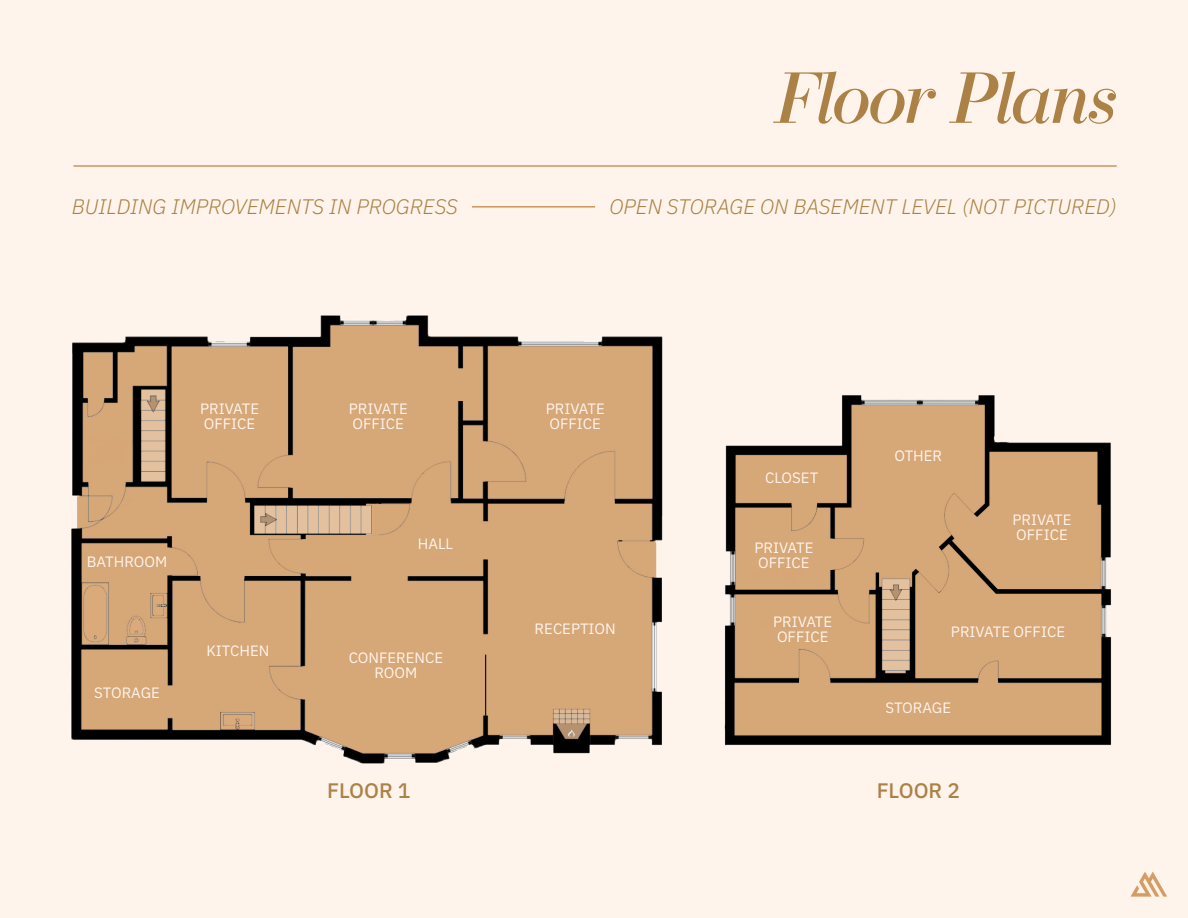
<style>
.page{position:relative;width:1188px;height:918px;background:#fff4eb}
.page>*{position:absolute;margin:0;border:0;box-sizing:border-box;transform-origin:0 0}
.t1{font:italic 500 72px "Operetta 12";letter-spacing:-.025em;color:#ac8146}
.t2{font:italic 300 21px "IBM Plex Sans";color:#ac8146}
.t3{font:500 21px "IBM Plex Sans";color:#ac8146}
.t4{font:15px/15px "IBM Plex Sans";color:#fff4eb}
</style>
<div class="page">
<hr style="left:73px;top:165px;width:1044px;height:2px;background:#cf945c">
<svg style="left:1131px;top:872px;width:36px;height:25px"></svg>
<img style="left:724px;top:395px;width:388px;height:351px">
<img style="left:71px;top:315px;width:592px;height:449px">
<hr style="left:472px;top:206px;width:123px;height:2px;background:#cf945c">
<p class="t2" style="left:72px;top:191px;width:388px">BUILDING IMPROVEMENTS IN PROGRESS</p>
<p class="t1" style="left:775px;top:56px;width:343px">Floor Plans</p>
<p class="t2" style="left:610px;top:191px;width:509px">OPEN STORAGE ON BASEMENT LEVEL (NOT PICTURED)</p>
<p class="t4" style="left:200px;top:400px;width:61px">PRIVATE<br>OFFICE</p>
<p class="t4" style="left:87px;top:553px;width:82px">BATHROOM</p>
<p class="t4" style="left:94px;top:684px;width:67px">STORAGE</p>
<p class="t4" style="left:206px;top:642px;width:64px">KITCHEN</p>
<p class="t4" style="left:349px;top:400px;width:61px">PRIVATE<br>OFFICE</p>
<p class="t4" style="left:546px;top:400px;width:61px">PRIVATE<br>OFFICE</p>
<p class="t4" style="left:418px;top:535px;width:37px">HALL</p>
<p class="t4" style="left:349px;top:649px;width:96px;text-align:center">CONFERENCE<br>ROOM</p>
<p class="t4" style="left:535px;top:620px;width:83px">RECEPTION</p>
<p class="t4" style="left:765px;top:469px;width:55px">CLOSET</p>
<p class="t4" style="left:754px;top:539px;width:61px">PRIVATE<br>OFFICE</p>
<p class="t4" style="left:773px;top:613px;width:61px">PRIVATE<br>OFFICE</p>
<p class="t4" style="left:894px;top:447px;width:49px">OTHER</p>
<p class="t4" style="left:1012px;top:511px;width:61px">PRIVATE<br>OFFICE</p>
<p class="t4" style="left:951px;top:623px;width:116px">PRIVATE OFFICE</p>
<p class="t4" style="left:886px;top:699px;width:67px">STORAGE</p>
<p class="t3" style="left:327px;top:775px;width:85px">FLOOR 1</p>
<p class="t3" style="left:877px;top:775px;width:85px">FLOOR 2</p>
</div>
